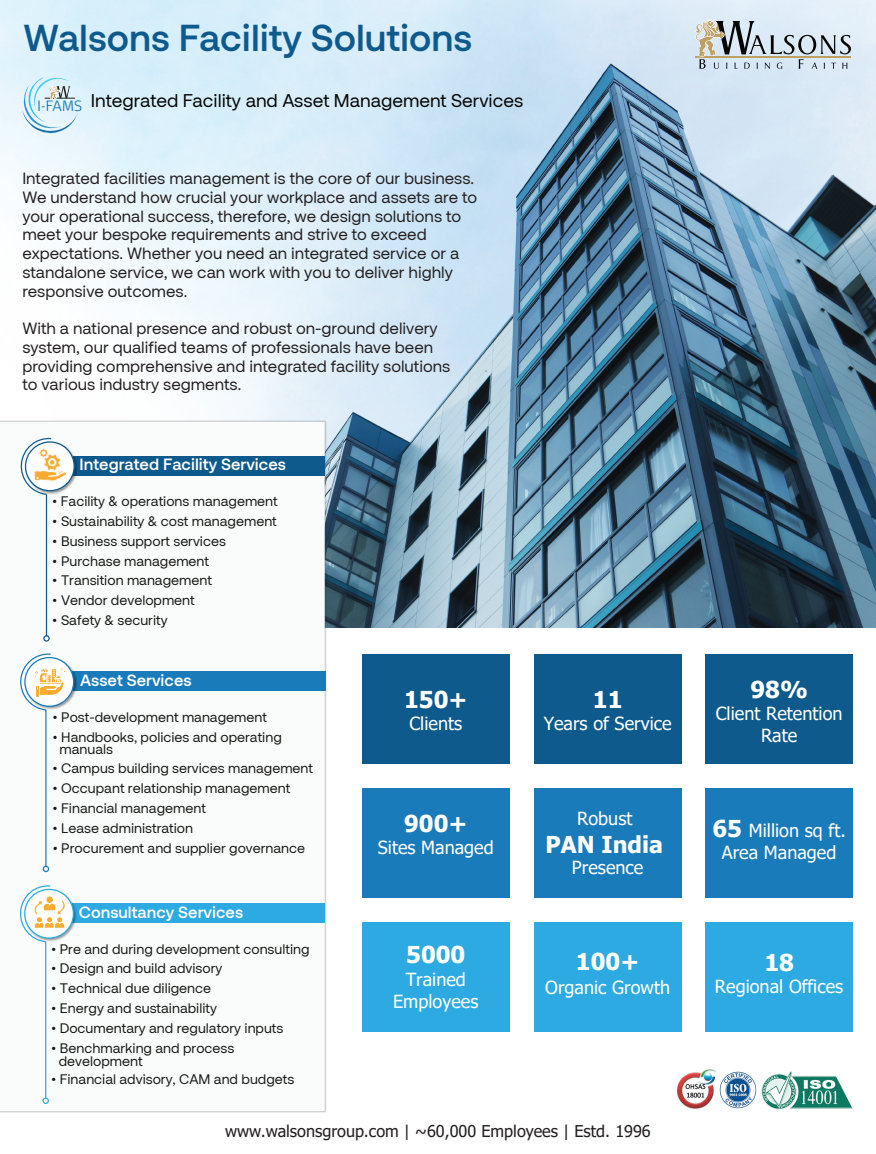
<style>
.page{position:relative;width:876px;height:1154px;background:#fff}
.page>*{position:absolute;margin:0;border:0;box-sizing:border-box;transform-origin:0 0}
.t1{font:700 37.38px "Securitas Pro Office";color:#0f5a8d}
.t2{font:700 23.25px "Tahoma";color:#fff}
.t3{font:18.38px "Securitas Pro Office";color:#040503}
.t4{font:18.12px/21.6px "Tahoma";color:#fff;text-align:center}
.t5{font:16.25px/18.8px "Securitas Pro Office";color:#231f20}
.t6{font:700 16.25px "Securitas Pro Office";color:#fff}
.t7{font:16.25px "Tahoma";color:#231f20}
.t8{font:13.75px "Securitas Pro Office";color:#181816}
.s1{font-weight:700}
.s2{font-weight:700;font-style:italic}
.s3{font-weight:700;font-size:23.25px}
</style>
<div class="page">
<img style="left:0;top:0;width:875px;height:627px">
<div style="left:362px;top:922px;width:147px;height:110px;background:#2caae1"></div>
<div style="left:533px;top:788px;width:148px;height:110px;background:#197bba"></div>
<div style="left:362px;top:654px;width:147px;height:110px;background:#0f5a8d"></div>
<div style="left:705px;top:654px;width:147px;height:110px;background:#0f5a8d"></div>
<svg style="left:694px;top:20px;width:156px;height:49px;background:#bcc4c8"></svg>
<svg style="left:0;top:422px;width:324px;height:682px"></svg>
<div style="left:73px;top:456px;width:251px;height:19px;background:#0f5a8d"></div>
<img style="left:52px;top:440px;width:28px;height:56px">
<hr style="left:46px;top:494px;width:1px;height:142px;background:#0f5a8d">
<svg style="left:20px;top:437px;width:32px;height:59px"></svg>
<div style="left:43px;top:635px;width:7px;height:6px;border:1px solid #0f5a8d;border-radius:50%"></div>
<div style="left:72px;top:671px;width:254px;height:20px;background:#197bba"></div>
<img style="left:52px;top:655px;width:27px;height:56px">
<svg style="left:25px;top:657px;width:49px;height:49px"></svg>
<hr style="left:45px;top:710px;width:2px;height:156px;background:#197bba">
<svg style="left:20px;top:653px;width:32px;height:58px"></svg>
<div style="left:43px;top:865px;width:6px;height:7px;border:1px solid #197bba;border-radius:50%"></div>
<div style="left:72px;top:903px;width:252px;height:19px;background:#2caae1"></div>
<img style="left:52px;top:887px;width:27px;height:56px">
<svg style="left:25px;top:889px;width:48px;height:49px"></svg>
<hr style="left:45px;top:942px;width:1px;height:156px;background:#2caae1">
<svg style="left:19px;top:884px;width:33px;height:59px"></svg>
<div style="left:42px;top:1097px;width:7px;height:7px;border:1px solid #2caae1;border-radius:50%"></div>
<svg style="left:22px;top:76px;width:56px;height:58px;background:#cee5f0"></svg>
<div style="left:533px;top:922px;width:148px;height:110px;background:#2caae1"></div>
<div style="left:705px;top:788px;width:147px;height:110px;background:#197bba"></div>
<div style="left:533px;top:654px;width:148px;height:110px;background:#0f5a8d"></div>
<div style="left:362px;top:788px;width:147px;height:110px;background:#197bba"></div>
<div style="left:705px;top:922px;width:147px;height:110px;background:#2caae1"></div>
<img style="left:719px;top:1071px;width:133px;height:39px">
<img style="left:677px;top:1070px;width:39px;height:39px">
<img style="left:24px;top:441px;width:52px;height:53px">
<img style="left:34px;top:666px;width:31px;height:32px">
<img style="left:30px;top:891px;width:41px;height:42px">
<h1 class="t1" style="left:24px;top:15px;width:450px">Walsons Facility Solutions</h1>
<h3 class="t3" style="left:37px;top:89px;width:487px"><sub>I-FAMS</sub> Integrated Facility and Asset Management Services</h3>
<p class="t5" style="left:22px;top:169px;width:456px">Integrated facilities management is the core of our business.<br>We understand how crucial your workplace and assets are to your operational success, therefore, we design solutions to meet your bespoke requirements and strive to exceed expectations. Whether you need an integrated service or a standalone service, we can work with you to deliver highly responsive outcomes.</p>
<p class="t5" style="left:22px;top:319px;width:429px">With a national presence and robust on-ground delivery system, our qualified teams of professionals have been providing comprehensive and integrated facility solutions to various industry segments.</p>
<p class="t6" style="left:80px;top:454px;width:208px">Integrated Facility Services</p>
<p class="t8" style="left:52px;top:493px;width:227px"><span class="s1">•</span> Facility &amp; operations management</p>
<p class="t8" style="left:52px;top:512px;width:226px"><span class="s1">•</span> Sustainability &amp; cost management</p>
<p class="t8" style="left:52px;top:532px;width:175px"><span class="s1">•</span> Business support services</p>
<p class="t8" style="left:52px;top:552px;width:158px"><span class="s1">•</span> Purchase management</p>
<p class="t8" style="left:52px;top:572px;width:161px"><span class="s1">•</span> Transition management</p>
<p class="t8" style="left:52px;top:592px;width:144px"><span class="s1">•</span> Vendor development</p>
<p class="t8" style="left:52px;top:611px;width:117px"><span class="s1">•</span> Safety &amp; security</p>
<p class="t6" style="left:80px;top:670px;width:113px">Asset Services</p>
<p class="t8" style="left:53px;top:708px;width:216px"><span class="s1">•</span> Post-development management</p>
<p class="t8" style="left:53px;top:728px;width:230px"><span class="s1">•</span> Handbooks, policies and operating</p>
<p class="t8" style="left:53px;top:760px;width:262px"><span class="s1">•</span> Campus building services management</p>
<p class="t8" style="left:53px;top:780px;width:239px"><span class="s1">•</span> Occupant relationship management</p>
<p class="t8" style="left:53px;top:799px;width:155px"><span class="s1">•</span> Financial management</p>
<p class="t8" style="left:53px;top:819px;width:142px"><span class="s1">•</span> Lease administration</p>
<p class="t8" style="left:53px;top:839px;width:254px"><span class="s2">•</span> Procurement and supplier governance</p>
<p class="t8" style="left:60px;top:741px;width:55px">manuals</p>
<p class="t6" style="left:79px;top:901px;width:166px">Consultancy Services</p>
<p class="t8" style="left:51px;top:940px;width:260px"><span class="s1">•</span> Pre and during development consulting</p>
<p class="t8" style="left:51px;top:960px;width:173px"><span class="s1">•</span> Design and build advisory</p>
<p class="t8" style="left:51px;top:979px;width:161px"><span class="s1">•</span> Technical due diligence</p>
<p class="t8" style="left:51px;top:999px;width:167px"><span class="s1">•</span> Energy and sustainability</p>
<p class="t8" style="left:51px;top:1019px;width:234px"><span class="s1">•</span> Documentary and regulatory inputs</p>
<p class="t8" style="left:51px;top:1039px;width:185px"><span class="s1">•</span> Benchmarking and process</p>
<p class="t8" style="left:51px;top:1071px;width:245px"><span class="s1">•</span> Financial advisory, CAM and budgets</p>
<p class="t8" style="left:59px;top:1052px;width:85px">development</p>
<h2 class="t2" style="left:404px;top:683px;width:65px">150+</h2>
<h3 class="t4" style="left:409px;top:714px;width:54px">Clients</h3>
<h2 class="t2" style="left:404px;top:807px;width:65px">900+</h2>
<h3 class="t4" style="left:377px;top:837px;width:117px">Sites Managed</h3>
<h2 class="t2" style="left:406px;top:938px;width:61px">5000</h2>
<h3 class="t4" style="left:393px;top:969px;width:87px">Trained<br>Employees</h3>
<h2 class="t2" style="left:592px;top:683px;width:31px">11</h2>
<h3 class="t4" style="left:543px;top:714px;width:129px">Years of Service</h3>
<h3 class="t4" style="left:577px;top:808px;width:57px">Robust</h3>
<h2 class="t2" style="left:545px;top:828px;width:119px">PAN India</h2>
<h3 class="t4" style="left:571px;top:858px;width:73px">Presence</h3>
<h2 class="t2" style="left:575px;top:945px;width:65px">100+</h2>
<h3 class="t4" style="left:545px;top:977px;width:126px">Organic Growth</h3>
<p class="t7" style="left:225px;top:1120px;width:427px">www.walsonsgroup.com | ~60,000 Employees | Estd. 1996</p>
<h2 class="t2" style="left:750px;top:673px;width:59px">98%</h2>
<h3 class="t4" style="left:715px;top:704px;width:128px">Client Retention<br>Rate</h3>
<h3 class="t4" style="left:712px;top:821px;width:135px"><span class="s3">65</span> Million sq ft.<br>Area Managed</h3>
<h2 class="t2" style="left:763px;top:946px;width:31px">18</h2>
<h3 class="t4" style="left:714px;top:977px;width:130px">Regional Offices</h3>
</div>
